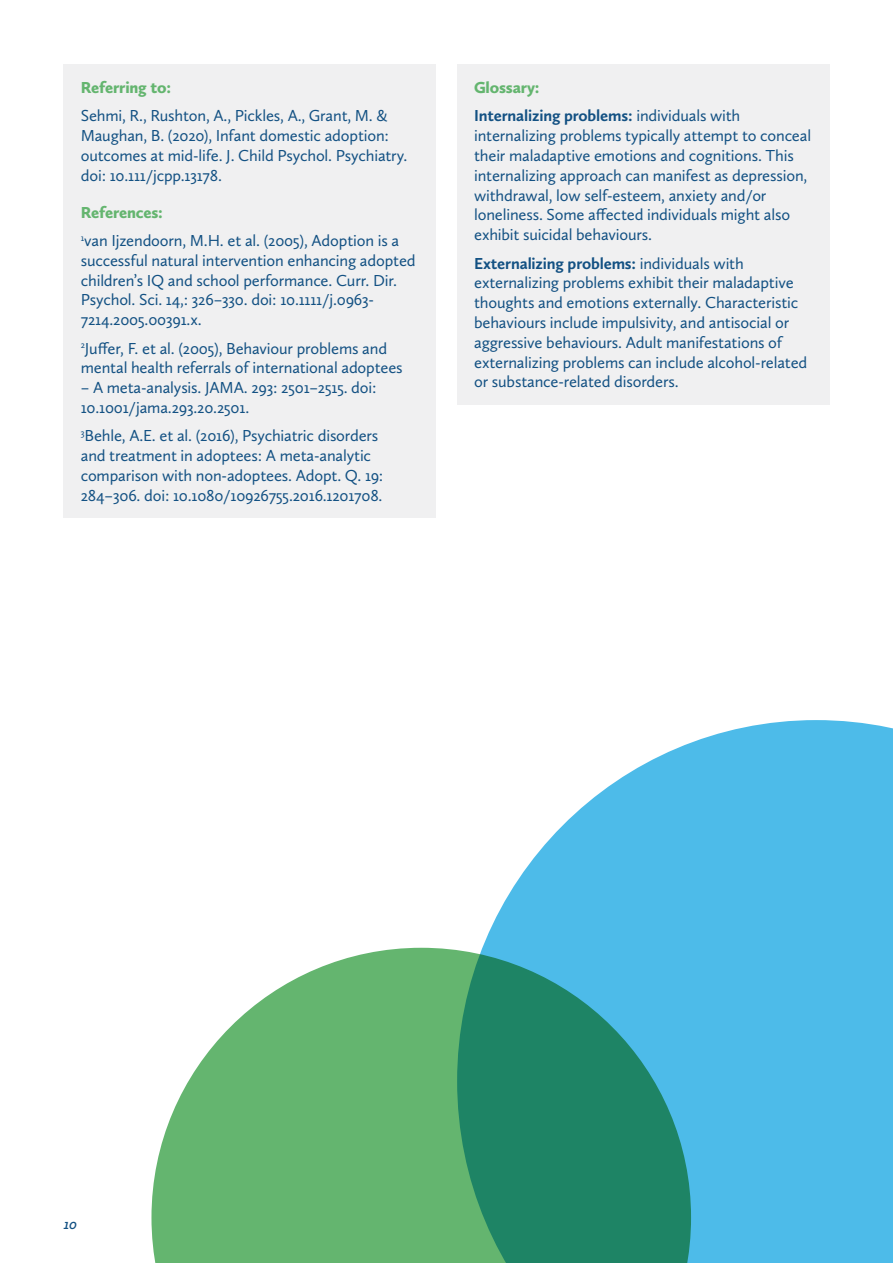
<style>
.page{position:relative;width:893px;height:1263px;background:#fff}
.page>*{position:absolute;margin:0;border:0;box-sizing:border-box;transform-origin:0 0}
.t1{font:16.5px/19.8px "Calluna Sans";letter-spacing:-.01em;color:#135183}
.t2{font:700 16.5px/28.3px "Calluna Sans";letter-spacing:-.01em;color:#135183}
.t3{font:900 16.5px "Calluna Sans";letter-spacing:-.01em;color:#64b56f}
.t4{font:italic 600 15px "Calluna Sans";color:#135183}
.s1{font-weight:900;color:#64b56f}
.s2{font-weight:400}
.s3{font-weight:700}
</style>
<div class="page">
<div style="left:64px;top:64px;width:372px;height:454px;background:#f0f0f1"></div>
<div style="left:457px;top:64px;width:372px;height:340px;background:#f0f0f1"></div>
<svg style="left:482px;top:720px;width:411px;height:543px;background:#65c4eb"></svg>
<svg style="left:151px;top:948px;width:540px;height:315px;background:#5aad84"></svg>
<p class="t3" style="left:81px;top:77px;width:92px">Referring to:</p>
<p class="t1" style="left:81px;top:106px;width:328px">Sehmi, R., Rushton, A., Pickles, A., Grant, M. &amp; Maughan, B. (2020), Infant domestic adoption: outcomes at mid-life. J. Child Psychol. Psychiatry. doi: 10.111/jcpp.13178.</p>
<p class="t1" style="left:81px;top:198px;width:320px;line-height:28.3px"><span class="s1">References:<br></span><sup>1</sup>van Ijzendoorn, M.H. et al. (2005), Adoption is a</p>
<p class="t1" style="left:81px;top:250px;width:336px">successful natural intervention enhancing adopted children’s IQ and school performance. Curr. Dir.<br>Psychol. Sci. 14,: 326–330. doi: 10.1111/j.0963- 7214.2005.00391.x.</p>
<p class="t1" style="left:81px;top:338px;width:323px"><sup>2</sup>Juffer, F. et al. (2005), Behaviour problems and mental health referrals of international adoptees</p>
<p class="t1" style="left:81px;top:377px;width:297px">– A meta-analysis. JAMA. 293: 2501–2515. doi:<br>10.1001/jama.293.20.2501.</p>
<p class="t1" style="left:81px;top:426px;width:304px"><sup>3</sup>Behle, A.E. et al. (2016), Psychiatric disorders and treatment in adoptees: A meta-analytic comparison with non-adoptees. Adopt. Q. 19:<br>284–306. doi: 10.1080/10926755.2016.1201708.</p>
<p class="t2" style="left:474px;top:73px;width:268px"><span class="s1">Glossary:<br></span>Internalizing problems: <span class="s2">individuals with</span></p>
<p class="t1" style="left:474px;top:126px;width:339px">internalizing problems typically attempt to conceal their maladaptive emotions and cognitions. This internalizing approach can manifest as depression, withdrawal, low self-esteem, anxiety and/or loneliness. Some affected individuals might also exhibit suicidal behaviours.</p>
<p class="t1" style="left:474px;top:253px;width:335px"><span class="s3">Externalizing problems:</span> individuals with externalizing problems exhibit their maladaptive thoughts and emotions externally. Characteristic behaviours include impulsivity, and antisocial or aggressive behaviours. Adult manifestations of externalizing problems can include alcohol-related or substance-related disorders.</p>
<p class="t4" style="left:64px;top:1214px;width:15px">10</p>
</div>
